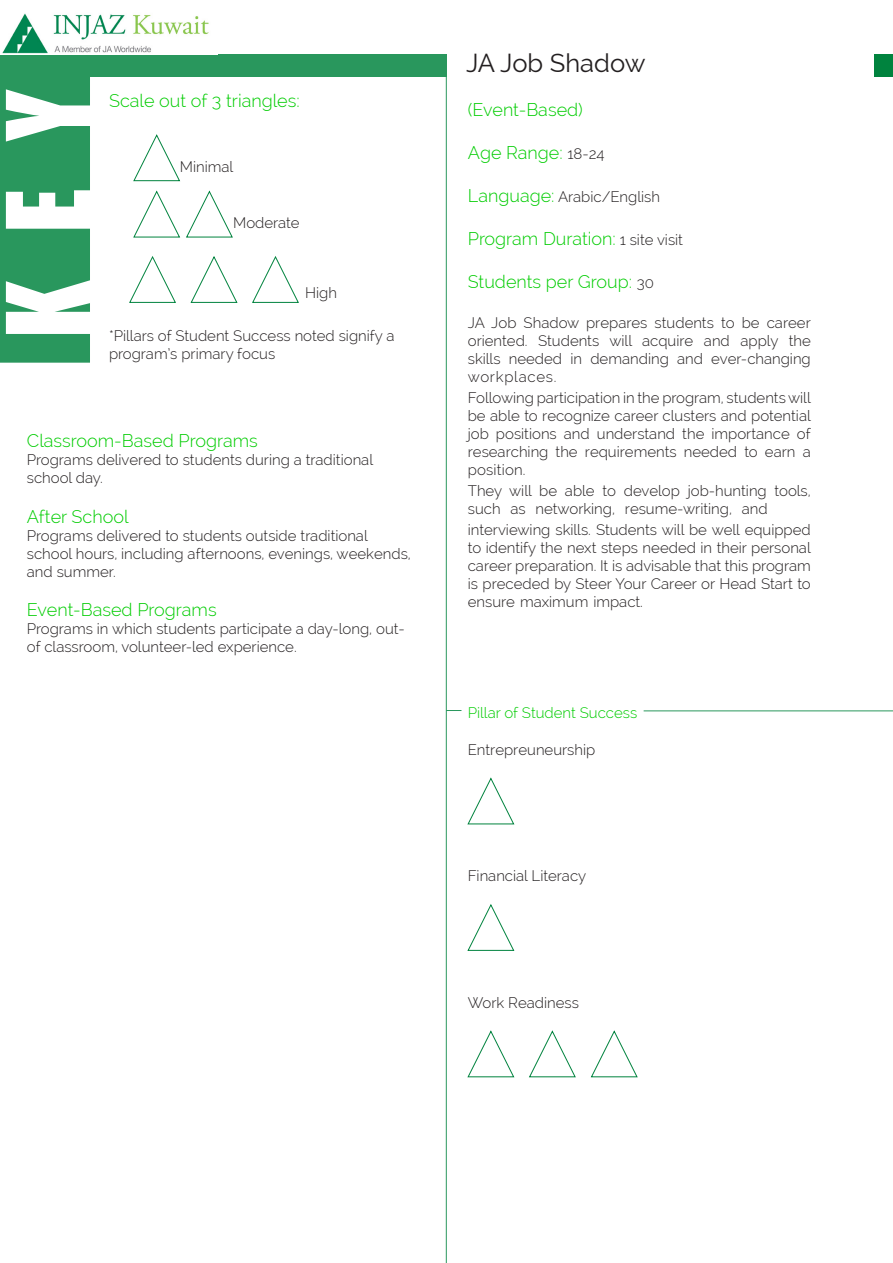
<style>
.page{position:relative;width:893px;height:1263px;background:#fff}
.page>*{position:absolute;margin:0;border:0;box-sizing:border-box;transform-origin:0 0}
.t1{font:107.7px "Impact";color:#fff}
.t2{font:25.5px "Raleway";color:#231f20}
.t3{font:300 18px "Raleway";color:#0c0}
.t4{font:300 15px/18px "Raleway";color:#231f20}
.t5{font:300 15px "Raleway";color:#0c0}
.t6{font:300 15px/18px "Raleway";letter-spacing:.05em;color:#231f20}
.s1{font-size:18px;color:#0c0}
</style>
<div class="page">
<div style="left:0;top:54px;width:446px;height:23px;background:#29975d"></div>
<div style="left:874px;top:54px;width:19px;height:23px;background:#00833e"></div>
<svg style="left:133px;top:135px;width:47px;height:46px"></svg>
<svg style="left:133px;top:191px;width:47px;height:46px"></svg>
<svg style="left:129px;top:256px;width:47px;height:47px"></svg>
<svg style="left:467px;top:778px;width:47px;height:46px"></svg>
<svg style="left:467px;top:904px;width:47px;height:47px"></svg>
<svg style="left:467px;top:1031px;width:47px;height:46px"></svg>
<svg style="left:186px;top:191px;width:47px;height:46px"></svg>
<svg style="left:191px;top:256px;width:46px;height:47px"></svg>
<svg style="left:529px;top:1031px;width:47px;height:46px"></svg>
<svg style="left:591px;top:1031px;width:47px;height:46px"></svg>
<svg style="left:252px;top:256px;width:47px;height:47px"></svg>
<div style="left:0;top:77px;width:90px;height:286px;background:#29975d"></div>
<hr style="left:446px;top:77px;width:1px;height:1186px;background:#29975d">
<svg style="left:447px;top:710px;width:14px;height:1px"></svg>
<hr style="left:644px;top:711px;width:249px;height:1px;background:#29975d">
<img style="left:2px;top:13px;width:207px;height:41px">
<p class="t1" style="left:-35px;top:338px;width:251px;rotate:-90deg">KEY</p>
<p class="t3" style="left:109px;top:90px;width:192px">Scale out of 3 triangles:</p>
<p class="t4" style="left:180px;top:158px;width:55px">Minimal</p>
<p class="t4" style="left:233px;top:214px;width:68px">Moderate</p>
<p class="t4" style="left:305px;top:284px;width:33px">High</p>
<p class="t4" style="left:109px;top:327px;width:287px">*Pillars of Student Success noted signify a</p>
<p class="t4" style="left:109px;top:345px;width:168px">program s’ primary focus</p>
<p class="t3" style="left:27px;top:430px;width:232px">Classroom-Based Programs</p>
<p class="t4" style="left:27px;top:451px;width:348px">Programs delivered to students during a traditional school day.</p>
<p class="t3" style="left:27px;top:506px;width:103px">After School</p>
<p class="t4" style="left:27px;top:526px;width:385px">Programs delivered to students outside traditional school hours, including afternoons, evenings, weekends, and summer.</p>
<p class="t3" style="left:27px;top:600px;width:191px">Event-Based Programs</p>
<p class="t4" style="left:27px;top:638px;width:271px">of classroom, volunteer-led experience.</p>
<p class="t4" style="left:27px;top:620px;width:379px">Programs in which students participate a day-long, out-</p>
<p class="t2" style="left:466px;top:48px;width:181px">JA Job Shadow</p>
<p class="t3" style="left:468px;top:99px;width:117px">(Event-Based(</p>
<p class="t4" style="left:567px;top:144px;width:39px">18-24</p>
<p class="t3" style="left:468px;top:142px;width:96px">Age Range:</p>
<p class="t4" style="left:558px;top:188px;width:103px">Arabic/English</p>
<p class="t3" style="left:468px;top:185px;width:88px">Language:</p>
<p class="t3" style="left:468px;top:228px;width:146px">Program Duration</p>
<p class="t4" style="left:612px;top:231px;width:72px">1<span class="s1">:</span> site visit</p>
<p class="t3" style="left:468px;top:271px;width:166px">Students per Group:</p>
<p class="t4" style="left:637px;top:274px;width:19px">30</p>
<p class="t4" style="left:468px;top:314px;width:50px">JA Job</p>
<p class="t4" style="left:524px;top:314px;width:125px">Shadow prepares</p>
<p class="t4" style="left:655px;top:314px;width:61px">students</p>
<p class="t4" style="left:721px;top:314px;width:15px">to</p>
<p class="t4" style="left:742px;top:314px;width:19px">be</p>
<p class="t4" style="left:767px;top:314px;width:46px">career</p>
<p class="t4" style="left:468px;top:332px;width:61px">oriented.</p>
<p class="t4" style="left:538px;top:332px;width:63px">Students</p>
<p class="t4" style="left:609px;top:332px;width:24px">will</p>
<p class="t4" style="left:642px;top:332px;width:53px">acquire</p>
<p class="t4" style="left:704px;top:332px;width:27px">and</p>
<p class="t4" style="left:740px;top:332px;width:40px">apply</p>
<p class="t4" style="left:789px;top:332px;width:24px">the</p>
<p class="t6" style="left:468px;top:350px;width:90px">skills workplaces.</p>
<p class="t4" style="left:468px;top:389px;width:344px;text-align:right">Following participation in the program, studentswill be able to recognize career clusters and potential of</p>
<p class="t4" style="left:509px;top:350px;width:55px">needed</p>
<p class="t4" style="left:570px;top:350px;width:13px">in</p>
<p class="t4" style="left:590px;top:350px;width:80px">demanding</p>
<p class="t4" style="left:677px;top:350px;width:27px">and</p>
<p class="t4" style="left:711px;top:350px;width:101px">ever-changing</p>
<p class="t4" style="left:468px;top:425px;width:23px">job</p>
<p class="t4" style="left:496px;top:425px;width:62px">positions</p>
<p class="t4" style="left:564px;top:425px;width:27px">and</p>
<p class="t4" style="left:597px;top:425px;width:80px">understand</p>
<p class="t4" style="left:682px;top:425px;width:24px">the</p>
<p class="t4" style="left:711px;top:425px;width:80px">importance</p>
<p class="t4" style="left:468px;top:443px;width:82px">researching position.</p>
<p class="t4" style="left:556px;top:443px;width:24px">the</p>
<p class="t4" style="left:585px;top:443px;width:93px">requirements</p>
<p class="t4" style="left:684px;top:443px;width:55px">needed</p>
<p class="t4" style="left:744px;top:443px;width:15px">to</p>
<p class="t4" style="left:765px;top:443px;width:32px">earn</p>
<p class="t4" style="left:803px;top:443px;width:10px">a</p>
<p class="t4" style="left:468px;top:482px;width:36px">They</p>
<p class="t4" style="left:509px;top:482px;width:24px">will</p>
<p class="t4" style="left:539px;top:482px;width:19px">be</p>
<p class="t4" style="left:565px;top:482px;width:31px">able</p>
<p class="t4" style="left:602px;top:482px;width:15px">to</p>
<p class="t4" style="left:624px;top:482px;width:58px">develop</p>
<p class="t4" style="left:688px;top:482px;width:80px">job-hunting</p>
<p class="t4" style="left:774px;top:482px;width:38px">tools,</p>
<p class="t4" style="left:468px;top:500px;width:34px">such</p>
<p class="t4" style="left:468px;top:521px;width:344px;text-align:justify">interviewing skills. Students will be well equipped to identify the next steps needed in their personal career preparation isIt. advisable that this program is preceded by Steer Your Career or Head Start to ensure maximum impact.</p>
<p class="t4" style="left:536px;top:500px;width:81px">networking,</p>
<p class="t4" style="left:625px;top:500px;width:109px">resume-writing,</p>
<p class="t4" style="left:742px;top:500px;width:27px">and</p>
<p class="t4" style="left:510px;top:500px;width:17px">as</p>
<p class="t5" style="left:468px;top:704px;width:171px">Pillar of Student Success</p>
<p class="t4" style="left:468px;top:741px;width:129px">Entrepreuneurship</p>
<p class="t4" style="left:468px;top:867px;width:120px">Financial Literacy</p>
<p class="t4" style="left:468px;top:993px;width:113px">Work Readiness</p>
</div>
